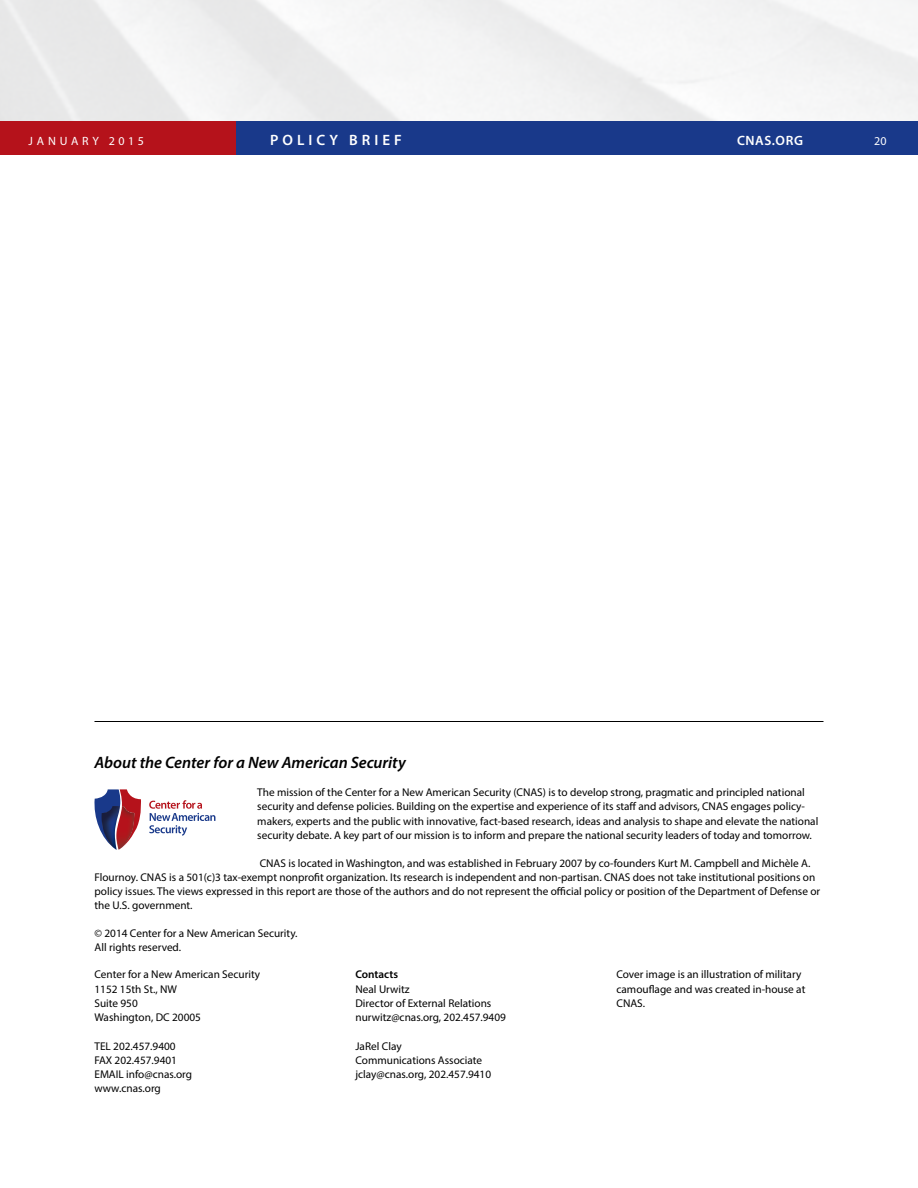
<style>
.page{position:relative;width:918px;height:1188px;background:#fff}
.page>*{position:absolute;margin:0;border:0;box-sizing:border-box;transform-origin:0 0}
.t1{font:italic 600 16.5px "Myriad Pro";color:#000}
.t2{font:600 15px "Myriad Pro";letter-spacing:.27em;color:#fff}
.t3{font:600 13.5px "Myriad Pro";letter-spacing:.045em;color:#fff}
.t4{font:12px "Myriad Pro";letter-spacing:.305em;color:#fff}
.t5{font:11.25px/14.2px "Myriad Pro";color:#000}
.t6{font:600 11.25px "Myriad Pro";color:#000}
</style>
<div class="page">
<img style="left:0;top:0;width:918px;height:122px">
<div style="left:236px;top:122px;width:682px;height:33px;background:#19398a"></div>
<div style="left:0;top:122px;width:236px;height:33px;background:#b5121b"></div>
<svg style="left:149px;top:800px;width:66px;height:36px"></svg>
<svg style="left:94px;top:789px;width:47px;height:45px"></svg>
<img style="left:102px;top:806px;width:14px;height:44px">
<img style="left:116px;top:806px;width:18px;height:44px">
<hr style="left:94px;top:721px;width:730px;height:1px;background:#000">
<p class="t4" style="left:29px;top:134px;width:117px">JANUARY 2015</p>
<h2 class="t2" style="left:270px;top:131px;width:133px">POLICY BRIEF</h2>
<p class="t3" style="left:737px;top:132px;width:68px">CNAS.ORG</p>
<p class="t4" style="left:874px;top:134px;width:14px">20</p>
<h1 class="t1" style="left:94px;top:752px;width:313px">About the Center for a New American Security</h1>
<p class="t5" style="left:257px;top:785px;width:563px">The mission of the Center for a New American Security (CNAS) is to develop strong, pragmatic and principled national security and defense policies. Building on the expertise and experience of its staff and advisors, CNAS engages policy&shy;makers, experts and the public with innovative, fact-based research, ideas and analysis to shape and elevate the national security debate. A key part of our mission is to inform and prepare the national security leaders of today and tomorrow.</p>
<p class="t5" style="left:94px;top:856px;width:727px;text-indent:165px">CNAS is located in Washington, and was established in February 2007 by co-founders Kurt M. Campbell and Michèle A.<br>Flournoy. CNAS is a 501(c)3 tax-exempt nonprofit organization. Its research is independent and non-partisan. CNAS does not take institutional positions on policy issues. The views expressed in this report are those of the authors and do not represent the official policy or position of the Department of Defense or the U.S. government.</p>
<p class="t5" style="left:94px;top:926px;width:205px">© 2014 Center for a New American Security.<br>All rights reserved.</p>
<p class="t5" style="left:94px;top:967px;width:167px">Center for a New American Security<br>1152 15th St., NW<br>Suite 950<br>Washington, DC 20005</p>
<p class="t5" style="left:94px;top:1038px;width:99px">TEL 202.457.9400<br>FAX 202.457.9401<br>EMAIL info@cnas.org www.cnas.org</p>
<p class="t5" style="left:616px;top:967px;width:190px">Cover image is an illustration of military camouflage and was created in-house at<br>CNAS.</p>
<p class="t6" style="left:356px;top:967px;width:44px">Contacts</p>
<p class="t5" style="left:356px;top:982px;width:152px">Neal Urwitz<br>Director of External Relations nurwitz@cnas.org, 202.457.9409</p>
<p class="t5" style="left:356px;top:1039px;width:137px">JaRel Clay<br>Communications Associate jclay@cnas.org, 202.457.9410</p>
</div>
